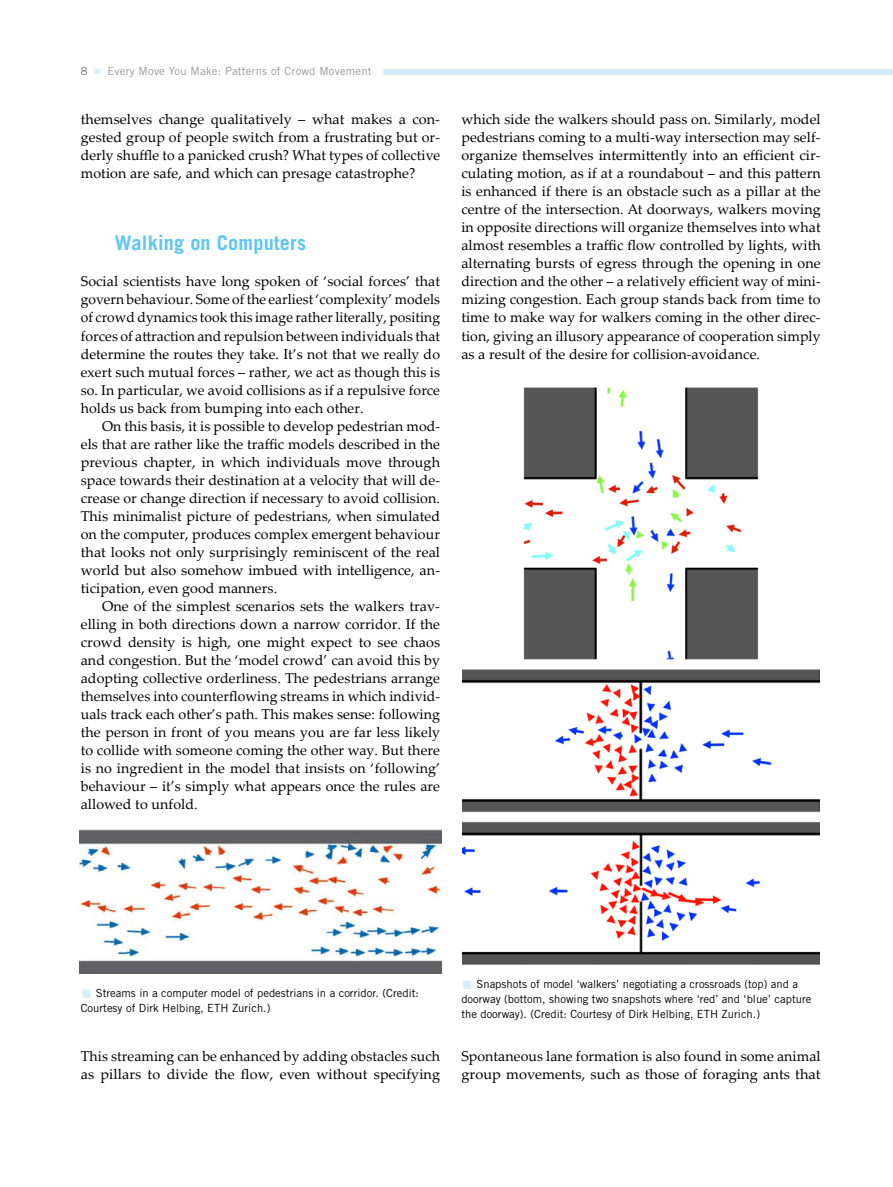
<style>
.page{position:relative;width:893px;height:1187px;background:#fff}
.page>*{position:absolute;margin:0;border:0;box-sizing:border-box;transform-origin:0 0}
.Headline-1{font:700 20.25px "Trade Gothic LT Std";letter-spacing:.01em;color:#5ec6f2}
.Bodytext-1{font:14.25px/18px "Palatino Linotype";letter-spacing:.005em;color:#000;text-align:justify}
.Bodytext-2{font:14.25px/18px "Palatino Linotype";letter-spacing:.005em;color:#000;text-align:justify}
.Figure_Legend{font:11.25px/15px "Trade Gothic LT Std";color:#000}
.Runninghead_Textpage{font:11.25px "Trade Gothic LT Std";letter-spacing:.02em;color:#98989c}
.s1{color:#757378}
.s2{font-family:"Minion Pro";font-size:18px;color:#d4eefb}
.s3{font-family:"Minion Pro";font-size:28.5px;color:#d4eefb}
</style>
<div class="page">
<div style="left:81px;top:69px;width:812px;height:6px;background:#d4eefb"></div>
<div style="left:81px;top:67px;width:13px;height:10px;background:#fff"></div>
<div style="left:94px;top:68px;width:8px;height:10px;background:#fff"></div>
<div style="left:102px;top:67px;width:281px;height:10px;background:#fff"></div>
<img style="left:80px;top:829px;width:361px;height:144px">
<img style="left:462px;top:387px;width:358px;height:577px">
<p class="Runninghead_Textpage" style="left:81px;top:64px;width:292px"><span class="s1">8</span> <span class="s2">■</span> Every Move You Make: Patterns of Crowd Movement</p>
<p class="Bodytext-2" style="left:81px;top:110px;width:361px">themselves change qualitatively – what makes a con&shy;gested group of people switch from a frustrating but or&shy;derly shuffle to a panicked crush? What types of collective motion are safe, and which can presage catastrophe?</p>
<p class="Headline-1" style="left:115px;top:231px;width:193px">Walking on Computers</p>
<p class="Bodytext-1" style="left:81px;top:272px;width:361px">Social scientists have long spoken of ‘social forces’ that govern behaviour. Some of the earliest ‘complexity’ models of crowd dynamics took this image rather literally, positing forces of attraction and repulsion between individuals that determine the routes they take. It’s not that we really do exert such mutual forces – rather, we act as though this is so. In particular, we avoid collisions as if a repulsive force holds us back from bumping into each other.</p>
<p class="Bodytext-2" style="left:81px;top:416px;width:361px;text-indent:21px">On this basis, it is possible to develop pedestrian mod&shy;els that are rather like the traffic models described in the previous chapter, in which individuals move through space towards their destination at a velocity that will de&shy;crease or change direction if necessary to avoid collision.<br>This minimalist picture of pedestrians, when simulated on the computer, produces complex emergent behaviour that looks not only surprisingly reminiscent of the real world but also somehow imbued with intelligence, an&shy;ticipation, even good manners.</p>
<p class="Bodytext-2" style="left:81px;top:596px;width:361px;text-indent:21px">One of the simplest scenarios sets the walkers trav&shy;elling in both directions down a narrow corridor. If the crowd density is high, one might expect to see chaos and congestion. But the ‘model crowd’ can avoid this by adopting collective orderliness. The pedestrians arrange themselves into counterflowing streams in which individ&shy;uals track each other’s path. This makes sense: following the person in front of you means you are far less likely to collide with someone coming the other way. But there is no ingredient in the model that insists on ‘following’ behaviour – it’s simply what appears once the rules are allowed to unfold.</p>
<p class="Bodytext-1" style="left:461px;top:110px;width:361px">which side the walkers should pass on. Similarly, model pedestrians coming to a multi-way intersection may self&shy;organize themselves intermittently into an efficient cir&shy;culating motion, as if at a roundabout – and this pattern is enhanced if there is an obstacle such as a pillar at the centre of the intersection. At doorways, walkers moving in opposite directions will organize themselves into what almost resembles a traffic flow controlled by lights, with alternating bursts of egress through the opening in one direction and the other – a relatively efficient way of mini&shy;mizing congestion. Each group stands back from time to time to make way for walkers coming in the other direc&shy;tion, giving an illusory appearance of cooperation simply as a result of the desire for collision-avoidance.</p>
<p class="Figure_Legend" style="left:81px;top:985px;width:340px"><span class="s3">■</span> Streams in a computer model of pedestrians in a corridor. (Credit:<br>Courtesy of Dirk Helbing, ETH Zurich.)</p>
<p class="Bodytext-1" style="left:81px;top:1046px;width:361px">This streaming can be enhanced by adding obstacles such as pillars to divide the flow, even without specifying</p>
<p class="Figure_Legend" style="left:461px;top:976px;width:351px"><span class="s3">■</span> Snapshots of model ‘walkers’ negotiating a crossroads (top) and a doorway (bottom, showing two snapshots where ‘red’ and ‘blue’ capture the doorway). (Credit: Courtesy of Dirk Helbing, ETH Zurich.)</p>
<p class="Bodytext-1" style="left:461px;top:1046px;width:361px">Spontaneous lane formation is also found in some animal group movements, such as those of foraging ants that</p>
</div>
